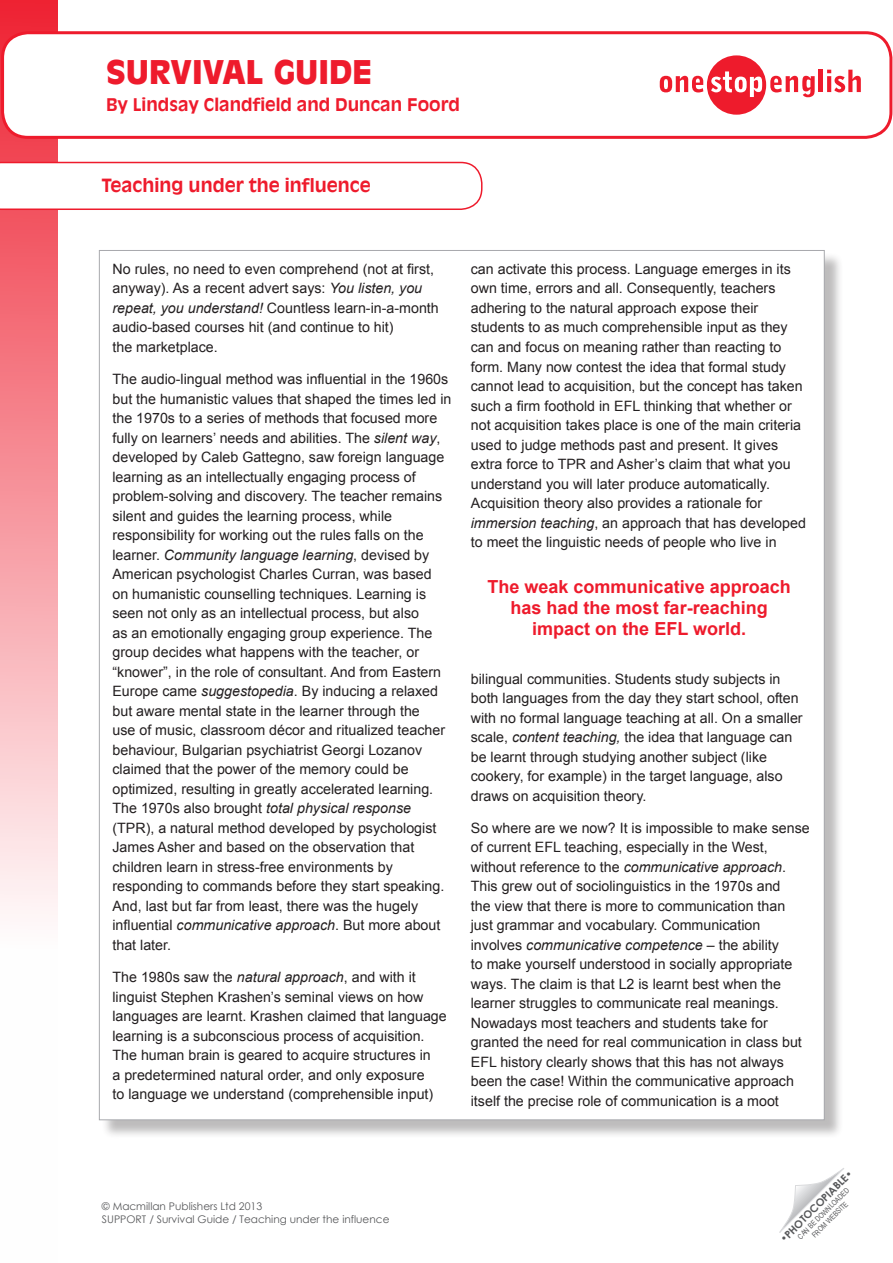
<style>
.page{position:relative;width:893px;height:1263px;background:#fff}
.page>*{position:absolute;margin:0;border:0;box-sizing:border-box;transform-origin:0 0}
.t1{font:900 32.25px "Antique Olive Std";color:#ee1b2c}
.Body_Arial{font:700 18px/21px "Arial";color:#ee1b2c;text-align:center}
.t2{font:700 18px "Antique Olive Std";color:#ee1b2c}
.t3{font:700 17.25px "Antique Olive Std";color:#ee1b2c}
.Body_Arial-2{font:14.25px/19.5px "Arial";color:#231f20}
.t4{font:10.5px/13.5px "Century Gothic";color:#57585a}
.t5{font:700 10.5px "Century Gothic";color:#57585a}
.t6{font:7.5px/9px "Arial Narrow";color:#57585a;text-align:center}
.s1{font-style:italic}
.s2{font-weight:400}
</style>
<div class="page">
<svg style="left:779px;top:1168px;width:65px;height:65px"></svg>
<svg style="left:0;top:0;width:58px;height:911px;background:#f799a1"></svg>
<div style="left:3px;top:33px;width:888px;height:104px;background:#fff;border-radius:26px"></div>
<div style="left:1px;top:31px;width:891px;height:108px;border:3px solid #ee1b2c;border-radius:26px"></div>
<svg style="left:0;top:162px;width:482px;height:48px"></svg>
<svg style="left:660px;top:55px;width:155px;height:60px"></svg>
<hr style="left:819px;top:70px;width:4px;height:22px;background:#ee1b2c">
<svg style="left:827px;top:70px;width:34px;height:22px"></svg>
<div style="left:101px;top:252px;width:742px;height:887px;background:#231f20;opacity:.3"></div>
<div style="left:99px;top:250px;width:725px;height:870px;background:#fff"></div>
<h1 class="t1" style="left:106px;top:53px;width:268px">SURVIVAL GUIDE</h1>
<p class="t3" style="left:106px;top:94px;width:355px">By Lindsay Clandfield and Duncan Foord</p>
<p class="t2" style="left:102px;top:174px;width:270px">Teaching under the influence</p>
<p class="Body_Arial-2" style="left:112px;top:259px;width:328px">No rules, no need to even comprehend (not at first, anyway). As a recent advert says: <span class="s1">You listen, you repeat, you understand!</span> Countless learn-in-a-month audio-based courses hit (and continue to hit)<br>the marketplace.</p>
<p class="Body_Arial-2" style="left:112px;top:370px;width:341px">The audio-lingual method was influential in the 1960s but the humanistic values that shaped the times led in the 1970s to a series of methods that focused more fully on learners’ needs and abilities. The <span class="s1">silent way</span>, developed by Caleb Gattegno, saw foreign language learning as an intellectually engaging process of problem-solving and discovery. The teacher remains silent and guides the learning process, while responsibility for working out the rules falls on the learner. <span class="s1">Community language learning</span>, devised by American psychologist Charles Curran, was based<br>on humanistic counselling techniques. Learning is seen not only as an intellectual process, but also<br>as an emotionally engaging group experience. The group decides what happens with the teacher, or “knower”, in the role of consultant. And from Eastern Europe came <span class="s1">suggestopedia</span>. By inducing a relaxed but aware mental state in the learner through the<br>use of music, classroom décor and ritualized teacher behaviour, Bulgarian psychiatrist Georgi Lozanov claimed that the power of the memory could be optimized, resulting in greatly accelerated learning.<br>The 1970s also brought <span class="s1">total physical response </span>(TPR), a natural method developed by psychologist James Asher and based on the observation that children learn in stress-free environments by responding to commands before they start speaking.<br>And, last but far from least, there was the hugely influential <span class="s1">communicative approach</span>. But more about that later.</p>
<p class="Body_Arial-2" style="left:112px;top:967px;width:336px">The 1980s saw the <span class="s1">natural approach</span>, and with it linguist Stephen Krashen’s seminal views on how languages are learnt. Krashen claimed that language learning is a subconscious process of acquisition.<br>The human brain is geared to acquire structures in<br>a predetermined natural order, and only exposure<br>to language we understand (comprehensible input)</p>
<p class="Body_Arial-2" style="left:471px;top:259px;width:337px">can activate this process. Language emerges in its own time, errors and all. Consequently, teachers adhering to the natural approach expose their students to as much comprehensible input as they can and focus on meaning rather than reacting to form. Many now contest the idea that formal study cannot lead to acquisition, but the concept has taken such a firm foothold in EFL thinking that whether or not acquisition takes place is one of the main criteria used to judge methods past and present. It gives extra force to TPR and Asher’s claim that what you understand you will later produce automatically.<br>Acquisition theory also provides a rationale for <span class="s1">immersion teaching</span>, an approach that has developed to meet the linguistic needs of people who live in</p>
<p class="Body_Arial" style="left:488px;top:577px;width:305px">The weak communicative approach has had the most far-reaching impact on the EFL world.</p>
<p class="Body_Arial-2" style="left:471px;top:669px;width:333px">bilingual communities. Students study subjects in both languages from the day they start school, often with no formal language teaching at all. On a smaller scale, <span class="s1">content teaching,</span> the idea that language can be learnt through studying another subject (like cookery, for example) in the target language, also draws on acquisition theory.</p>
<p class="Body_Arial-2" style="left:471px;top:818px;width:340px">So where are we now? It is impossible to make sense of current EFL teaching, especially in the West, without reference to the <span class="s1">communicative approach</span>.<br>This grew out of sociolinguistics in the 1970s and<br>the view that there is more to communication than just grammar and vocabulary. Communication involves <span class="s1">communicative competence</span> – the ability<br>to make yourself understood in socially appropriate ways. The claim is that L2 is learnt best when the learner struggles to communicate real meanings.<br>Nowadays most teachers and students take for granted the need for real communication in class but EFL history clearly shows that this has not always been the case! Within the communicative approach itself the precise role of communication is a moot</p>
<p class="t4" style="left:102px;top:1199px;width:289px">© Macmillan Publishers Ltd 2013<br>SUPPORT / Survival Guide / Teaching under the influence</p>
<p class="t5" style="left:776px;top:1235px;width:99px;rotate:-45deg"><span class="s2">•</span>PHOTOCOPIABLE<span class="s2">•</span></p>
<p class="t6" style="left:796px;top:1234px;width:71px;rotate:-45deg">CAN BE DOWNLOADED<br>FROM WEBSITE</p>
</div>
